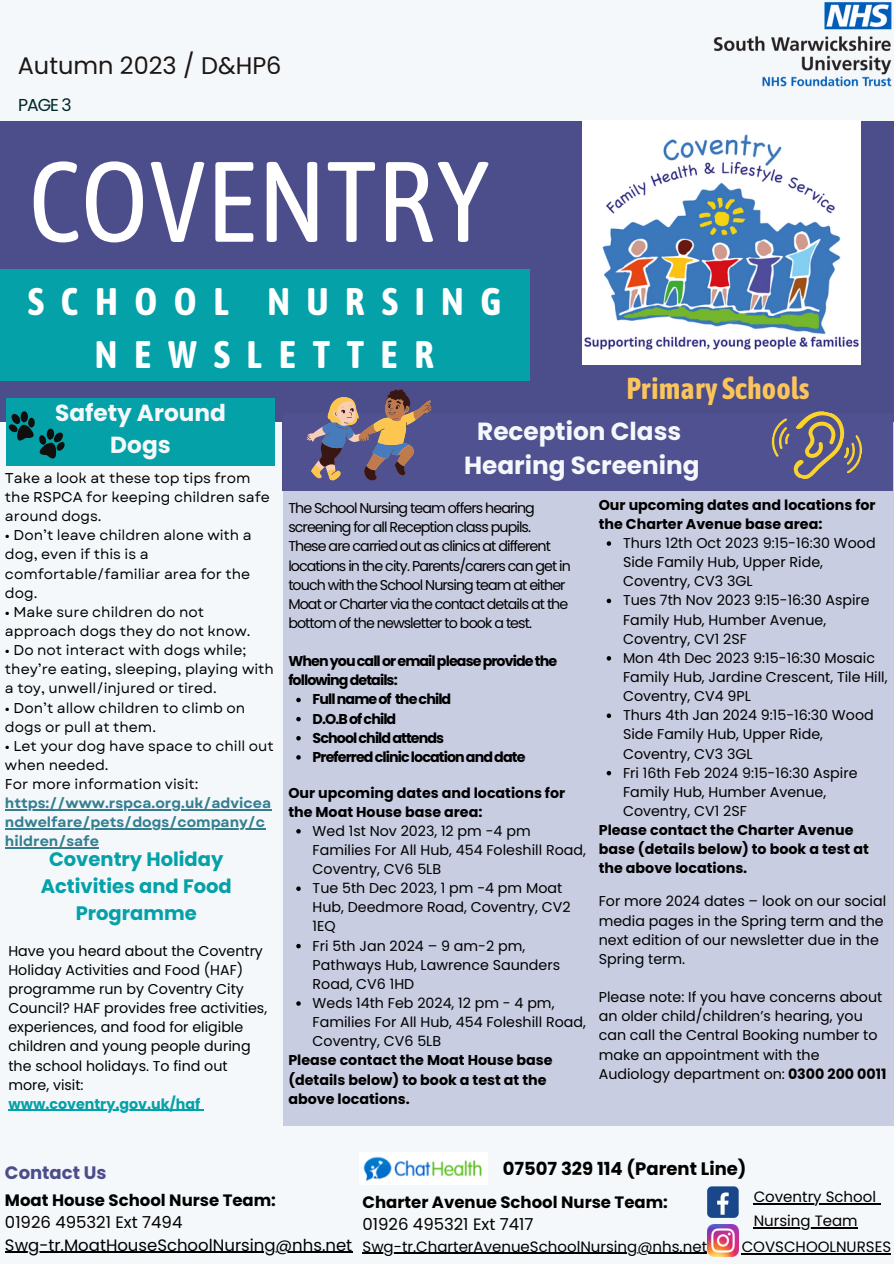
<style>
.page{position:relative;width:894px;height:1264px;background:#fff}
.page>*{position:absolute;margin:0;border:0;box-sizing:border-box;transform-origin:0 0}
.t1{font:113.7px "Asap Condensed";color:#fff}
.t2{font:700 38.25px/52.8px "Asap Condensed";letter-spacing:.43em;color:#fff;text-align:center}
.t3{font:700 30.15px "Asap Condensed";color:#fcc55c}
.t4{font:700 24.75px "Poppins";color:#f5f8fa}
.t5{font:24px "Poppins";color:#1c1715}
.t6{font:700 23.25px/31.5px "Poppins";color:#f5f8fa;text-align:center}
.t7{font:700 19.5px/27px "Poppins";color:#05a1a8;text-align:center}
.t8{font:700 18px "Poppins";color:#000}
.t9{font:700 18px "Poppins";color:#4c4d8b}
.t10{font:17.25px "Poppins";color:#00272b}
.t11{font:16.5px "Poppins";color:#000}
.t12{font:700 16.5px "Poppins";color:#000}
.t13{font:15px "Poppins";color:#000}
.t14{font:14.25px/19.2px "Poppins";color:#000}
.t15{font:14.25px/19.2px "Garet";color:#000}
.t16{font:700 14.25px/19.2px "Poppins";color:#000}
.t17{font:14.25px/19.2px "Poppins";letter-spacing:-.065em;color:#000}
.t18{font:700 14.25px/19.2px "Poppins";letter-spacing:-.065em;color:#000}
.t19{font:700 14.25px/19.2px "Garet";color:#357e90}
.s1{font-weight:700;color:#05a1a8}
.s2{font-weight:700}
</style>
<div class="page">
<div style="left:0;top:0;width:893px;height:1263px;background:#f5f8fa"></div>
<div style="left:0;top:121px;width:893px;height:301px;background:#4c4d8b"></div>
<div style="left:0;top:270px;width:529px;height:111px;background:#05a1a8"></div>
<img style="left:363px;top:1157px;width:119px;height:24px">
<img style="left:713px;top:2px;width:179px;height:85px">
<img style="left:582px;top:121px;width:278px;height:243px">
<img style="left:707px;top:1224px;width:31px;height:32px">
<div style="left:707px;top:1186px;width:31px;height:31px;background:#1a4789;border-radius:5px"></div>
<svg style="left:717px;top:1192px;width:11px;height:22px"></svg>
<div style="left:283px;top:422px;width:610px;height:703px;background:#c9cde1"></div>
<svg style="left:767px;top:411px;width:98px;height:75px;background:#6d687e"></svg>
<svg style="left:306px;top:389px;width:125px;height:91px"></svg>
<svg style="left:296px;top:697px;width:5px;height:5px"></svg>
<svg style="left:296px;top:717px;width:5px;height:4px"></svg>
<svg style="left:296px;top:736px;width:5px;height:4px"></svg>
<svg style="left:296px;top:755px;width:5px;height:4px"></svg>
<div style="left:7px;top:398px;width:267px;height:67px;background:#05a1a8"></div>
<svg style="left:9px;top:411px;width:56px;height:47px"></svg>
<hr style="left:5px;top:1251px;width:347px;height:1px;background:#000">
<hr style="left:362px;top:1252px;width:345px;height:1px;background:#000">
<hr style="left:741px;top:1253px;width:149px;height:1px;background:#000">
<hr style="left:753px;top:1203px;width:122px;height:1px;background:#000">
<hr style="left:753px;top:1226px;width:104px;height:1px;background:#000">
<svg style="left:296px;top:829px;width:5px;height:4px"></svg>
<svg style="left:296px;top:886px;width:5px;height:5px"></svg>
<svg style="left:296px;top:943px;width:5px;height:5px"></svg>
<svg style="left:296px;top:1001px;width:5px;height:4px"></svg>
<svg style="left:606px;top:541px;width:5px;height:5px"></svg>
<svg style="left:606px;top:598px;width:5px;height:5px"></svg>
<svg style="left:606px;top:656px;width:5px;height:4px"></svg>
<svg style="left:606px;top:713px;width:5px;height:5px"></svg>
<svg style="left:606px;top:771px;width:5px;height:4px"></svg>
<hr style="left:5px;top:809px;width:266px;height:1px;background:#357e90">
<hr style="left:5px;top:828px;width:260px;height:1px;background:#357e90">
<hr style="left:5px;top:847px;width:94px;height:1px;background:#357e90">
<hr style="left:8px;top:1109px;width:192px;height:1px;background:#05a1a8">
<p class="t5" style="left:18px;top:49px;width:265px">Autumn 2023 / D&amp;HP6</p>
<p class="t10" style="left:18px;top:93px;width:55px">PAGE 3</p>
<p class="t1" style="left:28px;top:135px;width:464px">COVENTRY</p>
<p class="t2" style="left:28px;top:275px;width:475px">SCHOOL NURSING<br>NEWSLETTER</p>
<p class="t6" style="left:55px;top:397px;width:172px">Safety Around<br>Dogs</p>
<p class="t15" style="left:5px;top:468px;width:266px">Take a look at these top tips from the RSPCA for keeping children safe around dogs.</p>
<p class="t15" style="left:5px;top:526px;width:248px">• Don’t leave children alone with a dog, even if this is a comfortable/familiar area for the dog.</p>
<p class="t15" style="left:5px;top:602px;width:247px">• Make sure children do not approach dogs they do not know.</p>
<p class="t15" style="left:5px;top:640px;width:270px">• Do not interact with dogs while; they’re eating, sleeping, playing with a toy, unwell/injured or tired.</p>
<p class="t15" style="left:5px;top:698px;width:242px">• Don’t allow children to climb on dogs or pull at them.</p>
<p class="t15" style="left:5px;top:736px;width:270px">• Let your dog have space to chill out when needed.</p>
<p class="t15" style="left:5px;top:774px;width:195px">For more information visit:</p>
<p class="t19" style="left:5px;top:793px;width:267px">https://www.rspca.org.uk/advicea ndwelfare/pets/dogs/company/c hildren/safe</p>
<p class="t7" style="left:41px;top:845px;width:192px">Coventry Holiday<br>Activities and Food<br>Programme</p>
<p class="t14" style="left:8px;top:941px;width:260px">Have you heard about the Coventry<br>Holiday Activities and Food (HAF) programme run by Coventry City<br>Council? HAF provides free activities, experiences, and food for eligible children and young people during the school holidays. To find out more, visit: <span class="s1">www.coventry.gov.uk/haf</span></p>
<p class="t3" style="left:626px;top:370px;width:185px">Primary Schools</p>
<p class="t4" style="left:477px;top:414px;width:206px">Reception Class</p>
<p class="t4" style="left:464px;top:448px;width:237px">Hearing Screening</p>
<p class="t17" style="left:288px;top:498px;width:248px">The School Nursing team offers hearing screening for all Reception class pupils.</p>
<p class="t17" style="left:288px;top:537px;width:284px">These are carried out as clinics at different locations in the city. Parents/carers can get in touch with the School Nursing team at either Moat or Charter via the contact details at the bottom of the newsletter to book a test.</p>
<p class="t18" style="left:288px;top:651px;width:270px">Whenyoucalloremailpleaseprovidethe followingdetails:</p>
<p class="t18" style="left:312px;top:690px;width:140px">Fullnameof thechild</p>
<p class="t18" style="left:312px;top:709px;width:85px">D.O.Bofchild</p>
<p class="t18" style="left:312px;top:728px;width:133px">Schoolchildattends</p>
<p class="t18" style="left:312px;top:747px;width:214px">Preferredcliniclocationanddate</p>
<p class="t16" style="left:288px;top:783px;width:278px">Our upcoming dates and locations for the Moat House base area:</p>
<p class="t14" style="left:312px;top:821px;width:275px">Wed 1st Nov 2023, 12 pm -4 pm<br>Families For All Hub, 454 Foleshill Road,<br>Coventry, CV6 5LB</p>
<p class="t14" style="left:312px;top:878px;width:259px">Tue 5th Dec 2023, 1 pm -4 pm Moat<br>Hub, Deedmore Road, Coventry, CV2<br>1EQ</p>
<p class="t14" style="left:312px;top:936px;width:249px">Fri 5th Jan 2024 – 9 am-2 pm,<br>Pathways Hub, Lawrence Saunders<br>Road, CV6 1HD</p>
<p class="t14" style="left:312px;top:993px;width:275px">Weds 14th Feb 2024, 12 pm - 4 pm,<br>Families For All Hub, 454 Foleshill Road,<br>Coventry, CV6 5LB</p>
<p class="t16" style="left:288px;top:1050px;width:266px">Please contact the Moat House base (details below) to book a test at the above locations.</p>
<p class="t16" style="left:598px;top:495px;width:278px">Our upcoming dates and locations for the Charter Avenue base area:</p>
<p class="t14" style="left:622px;top:533px;width:254px">Thurs 12th Oct 2023 9:15-16:30 Wood<br>Side Family Hub, Upper Ride,<br>Coventry, CV3 3GL</p>
<p class="t14" style="left:622px;top:591px;width:248px">Tues 7th Nov 2023 9:15-16:30 Aspire<br>Family Hub, Humber Avenue,<br>Coventry, CV1 2SF</p>
<p class="t14" style="left:622px;top:648px;width:266px">Mon 4th Dec 2023 9:15-16:30 Mosaic<br>Family Hub, Jardine Crescent, Tile Hill,<br>Coventry, CV4 9PL</p>
<p class="t14" style="left:622px;top:705px;width:252px">Thurs 4th Jan 2024 9:15-16:30 Wood<br>Side Family Hub, Upper Ride,<br>Coventry, CV3 3GL</p>
<p class="t14" style="left:622px;top:763px;width:236px">Fri 16th Feb 2024 9:15-16:30 Aspire<br>Family Hub, Humber Avenue,<br>Coventry, CV1 2SF</p>
<p class="t16" style="left:598px;top:820px;width:271px">Please contact the Charter Avenue base (details below) to book a test at the above locations.</p>
<p class="t14" style="left:598px;top:891px;width:289px">For more 2024 dates – look on our social media pages in the Spring term and the next edition of our newsletter due in the<br>Spring term.</p>
<p class="t14" style="left:598px;top:987px;width:289px">Please note: If you have concerns about an older child/children’s hearing, you can call the Central Booking number to make an appointment with the Audiology department on: <span class="s2">0300 200 0011</span></p>
<p class="t9" style="left:5px;top:1159px;width:103px">Contact Us</p>
<p class="t8" style="left:502px;top:1155px;width:245px">07507 329 114 (Parent Line)</p>
<p class="t12" style="left:5px;top:1188px;width:272px">Moat House School Nurse Team:</p>
<p class="t11" style="left:5px;top:1210px;width:179px">01926 495321 Ext 7494</p>
<p class="t11" style="left:5px;top:1233px;width:348px">Swg-tr.MoatHouseSchoolNursing@nhs.net</p>
<p class="t12" style="left:362px;top:1190px;width:307px">Charter Avenue School Nurse Team:</p>
<p class="t11" style="left:362px;top:1212px;width:172px">01926 495321 Ext 7417</p>
<p class="t13" style="left:362px;top:1235px;width:346px">Swg-tr.CharterAvenueSchoolNursing@nhs.net</p>
<p class="t13" style="left:753px;top:1186px;width:124px">Coventry School</p>
<p class="t13" style="left:753px;top:1209px;width:105px">Nursing Team</p>
<p class="t13" style="left:741px;top:1236px;width:151px">COVSCHOOLNURSES</p>
</div>
